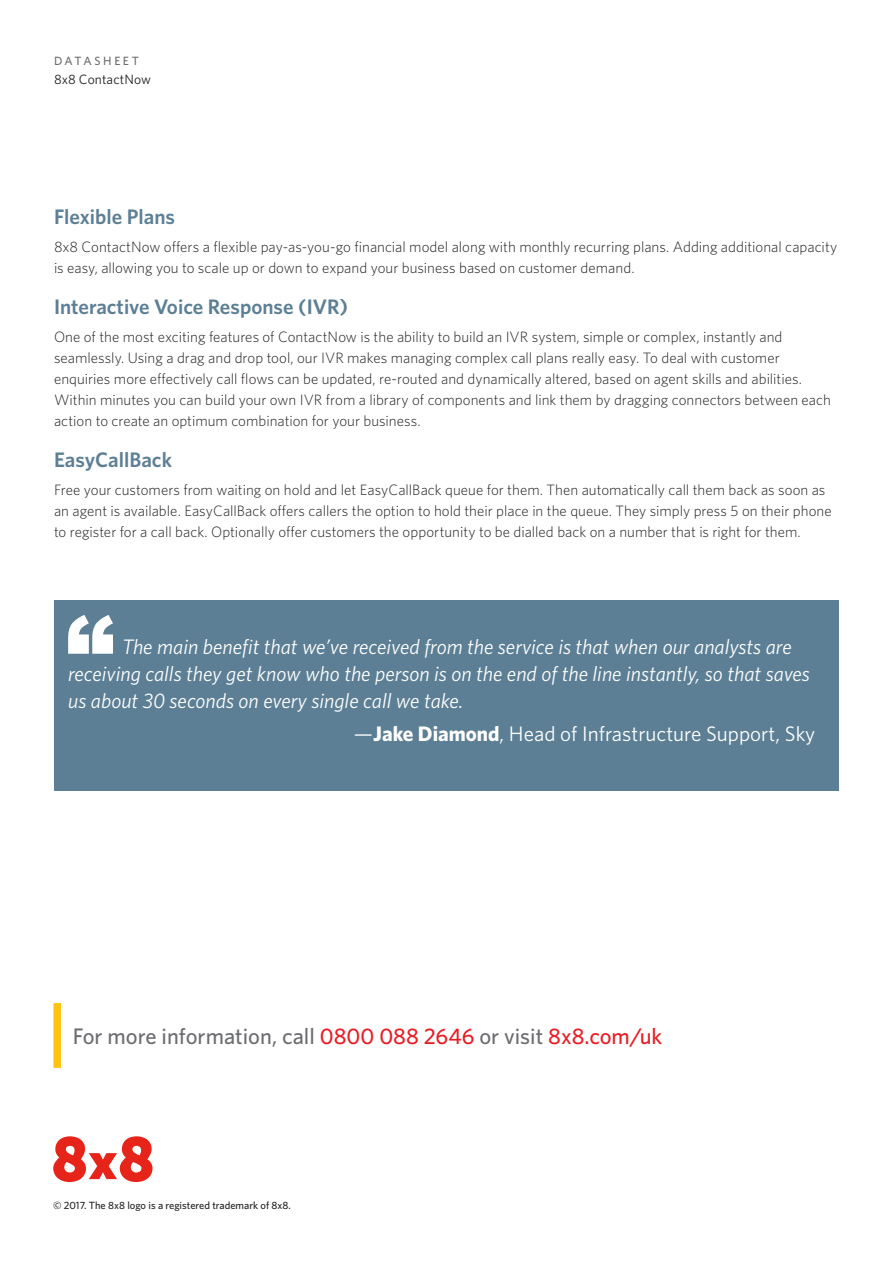
<style>
.page{position:relative;width:893px;height:1263px;background:#fff}
.page>*{position:absolute;margin:0;border:0;box-sizing:border-box;transform-origin:0 0}
.Call_to_Actio{font:500 22.5px "Whitney";color:#6c6d70}
.t1{font:italic 21px/27px "Whitney";color:#fff}
.t2{font:600 21px "Whitney";color:#5c7f95}
.Quote_Name{font:21px "Whitney";color:#fff}
.Text_9_Black_Light{font:300 15px/21px "Whitney";color:#231f20}
.Body{font:300 15px/21px "Whitney";color:#231f20}
.t3{font:13.5px "Whitney";letter-spacing:.005em;color:#231f20}
.t4{font:500 12px "Whitney";letter-spacing:.22em;color:#6c6d70}
.t5{font:500 10.5px "Whitney";color:#231f20}
.s1{font-weight:700}
.s2{color:#e81d24}
</style>
<div class="page">
<svg style="left:53px;top:1136px;width:100px;height:46px"></svg>
<div style="left:53px;top:1003px;width:8px;height:65px;background:#fec210"></div>
<div style="left:54px;top:600px;width:785px;height:191px;background:#5c7f95"></div>
<svg style="left:68px;top:615px;width:45px;height:39px"></svg>
<p class="t4" style="left:54px;top:52px;width:86px">DATASHEET</p>
<p class="t3" style="left:54px;top:71px;width:99px">8x8 ContactNow</p>
<h1 class="t2" style="left:54px;top:202px;width:123px">Flexible Plans</h1>
<p class="Body" style="left:54px;top:235px;width:785px">8x8 ContactNow offers a flexible pay-as-you-go financial model along with monthly recurring plans. Adding additional capacity is easy, allowing you to scale up or down to expand your business based on customer demand.</p>
<h1 class="t2" style="left:54px;top:292px;width:296px">Interactive Voice Response (IVR)</h1>
<p class="Text_9_Black_Light" style="left:54px;top:325px;width:778px">One of the most exciting features of ContactNow is the ability to build an IVR system, simple or complex, instantly and seamlessly. Using a drag and drop tool, our IVR makes managing complex call plans really easy. To deal with customer enquiries more effectively call flows can be updated, re-routed and dynamically altered, based on agent skills and abilities.<br>Within minutes you can build your own IVR from a library of components and link them by dragging connectors between each action to create an optimum combination for your business.</p>
<h1 class="t2" style="left:54px;top:445px;width:120px">EasyCallBack</h1>
<p class="Text_9_Black_Light" style="left:54px;top:478px;width:779px">Free your customers from waiting on hold and let EasyCallBack queue for them. Then automatically call them back as soon as an agent is available. EasyCallBack offers callers the option to hold their place in the queue. They simply press 5 on their phone to register for a call back. Optionally offer customers the opportunity to be dialled back on a number that is right for them.</p>
<p class="t1" style="left:68px;top:632px;width:743px;text-indent:54px">The main benefit that we’ve received from the service is that when our analysts are receiving calls they get know who the person is on the end of the line instantly, so that saves us about 30 seconds on every single call we take.</p>
<p class="Quote_Name" style="left:354px;top:720px;width:463px">—<span class="s1">Jake Diamond</span>, Head of Infrastructure Support, Sky</p>
<p class="Call_to_Actio" style="left:73px;top:1022px;width:591px">For more information, call <span class="s2">0800 088 2646</span> or visit <span class="s2">8x8.com/uk</span></p>
<p class="t5" style="left:53px;top:1198px;width:239px">© 2017. The 8x8 logo is a registered trademark of 8x8.</p>
</div>
